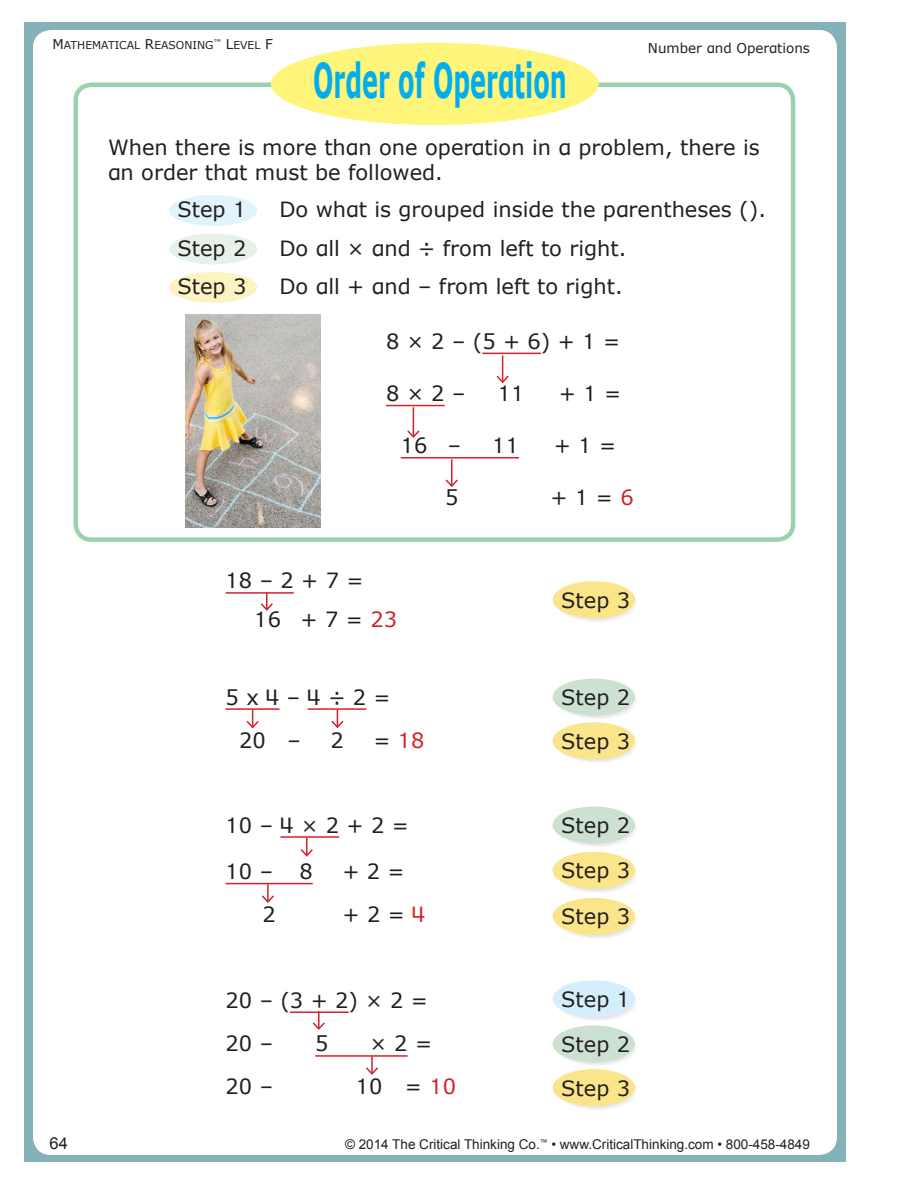
<style>
.page{position:relative;width:918px;height:1188px;background:#fff}
.page>*{position:absolute;margin:0;border:0;box-sizing:border-box;transform-origin:0 0}
.t1{font:700 48px "BM Verdana";color:#00aeef;scale:.5 1}
.t2{font:21px/25.2px "BM Verdana";color:#231f20}
.t3{font:21px "BM Verdana";color:#d1232a}
.t4{font:16.5px "Arial";color:#231f20}
.t5{font:13.5px "Arial";color:#231f20}
.t6{font:13.5px "BM Verdana";color:#231f20}
.t7{font:10.8px "BM Verdana SC800";color:#231f20}
.s1{font-size:13.5px}
.s2{color:#d1232a}
.s3{color:#231f20}
</style>
<div class="page">
<div style="left:24px;top:22px;width:822px;height:1140px;background:#85b2b8"></div>
<div style="left:33px;top:30px;width:804px;height:1125px;background:#fff;border-radius:18px"></div>
<div style="left:74px;top:82px;width:721px;height:460px;border:4px solid #9ad2ae;border-radius:16px"></div>
<div style="left:271px;top:43px;width:328px;height:82px;background:#fff57a;border-radius:50%"></div>
<div style="left:169px;top:195px;width:88px;height:31px;background:#e1f4fc;border-radius:50%"></div>
<div style="left:169px;top:234px;width:88px;height:30px;background:#e5f1e9;border-radius:50%"></div>
<div style="left:169px;top:272px;width:88px;height:31px;background:#fcf2c2;border-radius:50%"></div>
<img style="left:185px;top:314px;width:136px;height:213px">
<hr style="left:482px;top:353px;width:59px;height:1px;background:#d1232a">
<hr style="left:386px;top:405px;width:59px;height:1px;background:#d1232a">
<hr style="left:401px;top:457px;width:118px;height:1px;background:#d1232a">
<svg style="left:496px;top:356px;width:13px;height:28px"></svg>
<hr style="left:413px;top:407px;width:1px;height:30px;background:#d1232a">
<svg style="left:407px;top:429px;width:13px;height:9px"></svg>
<svg style="left:445px;top:459px;width:13px;height:28px"></svg>
<hr style="left:226px;top:592px;width:68px;height:2px;background:#d1232a">
<hr style="left:226px;top:708px;width:54px;height:2px;background:#d1232a">
<hr style="left:308px;top:708px;width:58px;height:2px;background:#d1232a">
<hr style="left:280px;top:836px;width:59px;height:2px;background:#d1232a">
<hr style="left:226px;top:883px;width:87px;height:1px;background:#d1232a">
<hr style="left:290px;top:1011px;width:59px;height:2px;background:#d1232a">
<hr style="left:315px;top:1055px;width:93px;height:2px;background:#d1232a">
<svg style="left:556px;top:585px;width:82px;height:37px"></svg>
<div style="left:553px;top:581px;width:82px;height:37px;background:#fae58b;border-radius:50%"></div>
<div style="left:556px;top:683px;width:82px;height:37px;background:#f5f5f5;border-radius:50%"></div>
<div style="left:553px;top:679px;width:82px;height:37px;background:#cde1d3;border-radius:50%"></div>
<svg style="left:556px;top:726px;width:82px;height:37px"></svg>
<div style="left:553px;top:722px;width:82px;height:37px;background:#fae58b;border-radius:50%"></div>
<div style="left:556px;top:810px;width:82px;height:38px;background:#f5f5f5;border-radius:50%"></div>
<div style="left:553px;top:806px;width:82px;height:38px;background:#cde1d3;border-radius:50%"></div>
<svg style="left:556px;top:856px;width:82px;height:37px"></svg>
<div style="left:553px;top:852px;width:82px;height:37px;background:#fae58b;border-radius:50%"></div>
<svg style="left:556px;top:902px;width:82px;height:37px"></svg>
<div style="left:553px;top:898px;width:82px;height:37px;background:#fae58b;border-radius:50%"></div>
<svg style="left:556px;top:984px;width:82px;height:37px"></svg>
<div style="left:553px;top:980px;width:82px;height:37px;background:#d4effb;border-radius:50%"></div>
<div style="left:556px;top:1029px;width:82px;height:37px;background:#f2f2f2;border-radius:50%"></div>
<div style="left:553px;top:1025px;width:82px;height:38px;background:#cde1d3;border-radius:50%"></div>
<svg style="left:556px;top:1073px;width:82px;height:37px"></svg>
<div style="left:553px;top:1069px;width:82px;height:37px;background:#fae58b;border-radius:50%"></div>
<svg style="left:246px;top:710px;width:13px;height:19px"></svg>
<svg style="left:331px;top:710px;width:13px;height:19px"></svg>
<svg style="left:300px;top:838px;width:13px;height:19px"></svg>
<svg style="left:311px;top:1011px;width:15px;height:19px"></svg>
<svg style="left:364px;top:1056px;width:16px;height:19px"></svg>
<svg style="left:259px;top:592px;width:15px;height:19px"></svg>
<svg style="left:260px;top:884px;width:16px;height:19px"></svg>
<p class="t7" style="left:52px;top:39px;width:222px"><span class="s1">M</span>ATHEMATICAL <span class="s1">R</span>EASONING<sup>™</sup> <span class="s1">L</span>EVEL <span class="s1">F</span></p>
<p class="t6" style="left:648px;top:39px;width:164px">Number and Operations</p>
<h1 class="t1" style="left:313px;top:50px;width:509px">Order of Operation</h1>
<p class="t2" style="left:108px;top:135px;width:653px">When there is more than one operation in a problem, there is an order that must be followed.</p>
<p class="t2" style="left:177px;top:197px;width:70px">Step 1</p>
<p class="t2" style="left:279px;top:197px;width:488px">Do what is grouped inside the parentheses ().</p>
<p class="t2" style="left:177px;top:235px;width:70px">Step 2</p>
<p class="t2" style="left:279px;top:235px;width:349px">Do all × and ÷ from left to right.</p>
<p class="t2" style="left:177px;top:274px;width:70px">Step 3</p>
<p class="t2" style="left:279px;top:274px;width:345px">Do all + and – from left to right.</p>
<p class="t2" style="left:386px;top:328px;width:236px">8 × 2 – (5 + 6) + 1 =</p>
<p class="t2" style="left:386px;top:381px;width:81px">8 × 2 –</p>
<p class="t2" style="left:498px;top:381px;width:28px">11</p>
<p class="t2" style="left:559px;top:381px;width:64px">+ 1 =</p>
<p class="t2" style="left:401px;top:433px;width:62px">16 –</p>
<p class="t2" style="left:492px;top:433px;width:28px">11</p>
<p class="t2" style="left:554px;top:433px;width:64px">+ 1 =</p>
<p class="t2" style="left:445px;top:485px;width:15px">5</p>
<p class="t2" style="left:551px;top:485px;width:85px">+ 1 = <span class="s2">6</span></p>
<p class="t2" style="left:226px;top:568px;width:140px">18 – 2 + 7 =</p>
<p class="t2" style="left:254px;top:607px;width:144px">16 + 7 = <span class="s2">23</span></p>
<p class="t2" style="left:561px;top:587px;width:70px">Step 3</p>
<p class="t2" style="left:226px;top:684px;width:167px">5x4 – 4 ÷ 2 =</p>
<p class="t2" style="left:561px;top:685px;width:70px">Step 2</p>
<p class="t2" style="left:239px;top:728px;width:63px">20 –</p>
<p class="t2" style="left:330px;top:728px;width:15px">2</p>
<p class="t3" style="left:373px;top:727px;width:53px"><span class="s3">=</span> 18</p>
<p class="t2" style="left:561px;top:728px;width:70px">Step 3</p>
<p class="t2" style="left:226px;top:812px;width:185px">10 – 4 × 2 + 2 =</p>
<p class="t2" style="left:561px;top:813px;width:70px">Step 2</p>
<p class="t2" style="left:226px;top:859px;width:49px">10 –</p>
<p class="t2" style="left:299px;top:859px;width:15px">8</p>
<p class="t2" style="left:342px;top:859px;width:64px">+ 2 =</p>
<p class="t2" style="left:561px;top:858px;width:70px">Step 3</p>
<p class="t2" style="left:263px;top:902px;width:15px">2</p>
<p class="t2" style="left:342px;top:902px;width:85px">+ 2 = <span class="s2">4</span></p>
<p class="t2" style="left:561px;top:904px;width:70px">Step 3</p>
<p class="t2" style="left:226px;top:987px;width:204px">20 – (3 + 2) × 2 =</p>
<p class="t2" style="left:561px;top:986px;width:70px">Step 1</p>
<p class="t2" style="left:226px;top:1031px;width:49px">20 –</p>
<p class="t2" style="left:315px;top:1031px;width:15px">5</p>
<p class="t2" style="left:370px;top:1031px;width:64px">× 2 =</p>
<p class="t2" style="left:561px;top:1032px;width:70px">Step 2</p>
<p class="t2" style="left:226px;top:1073px;width:49px">20 –</p>
<p class="t2" style="left:356px;top:1073px;width:102px">10 = <span class="s2">10</span></p>
<p class="t2" style="left:561px;top:1075px;width:70px">Step 3</p>
<p class="t4" style="left:50px;top:1132px;width:20px">64</p>
<p class="t5" style="left:345px;top:1135px;width:466px">© 2014 The Critical Thinking Co.<sup>™</sup> • www.CriticalThinking.com • 800-458-4849</p>
</div>
